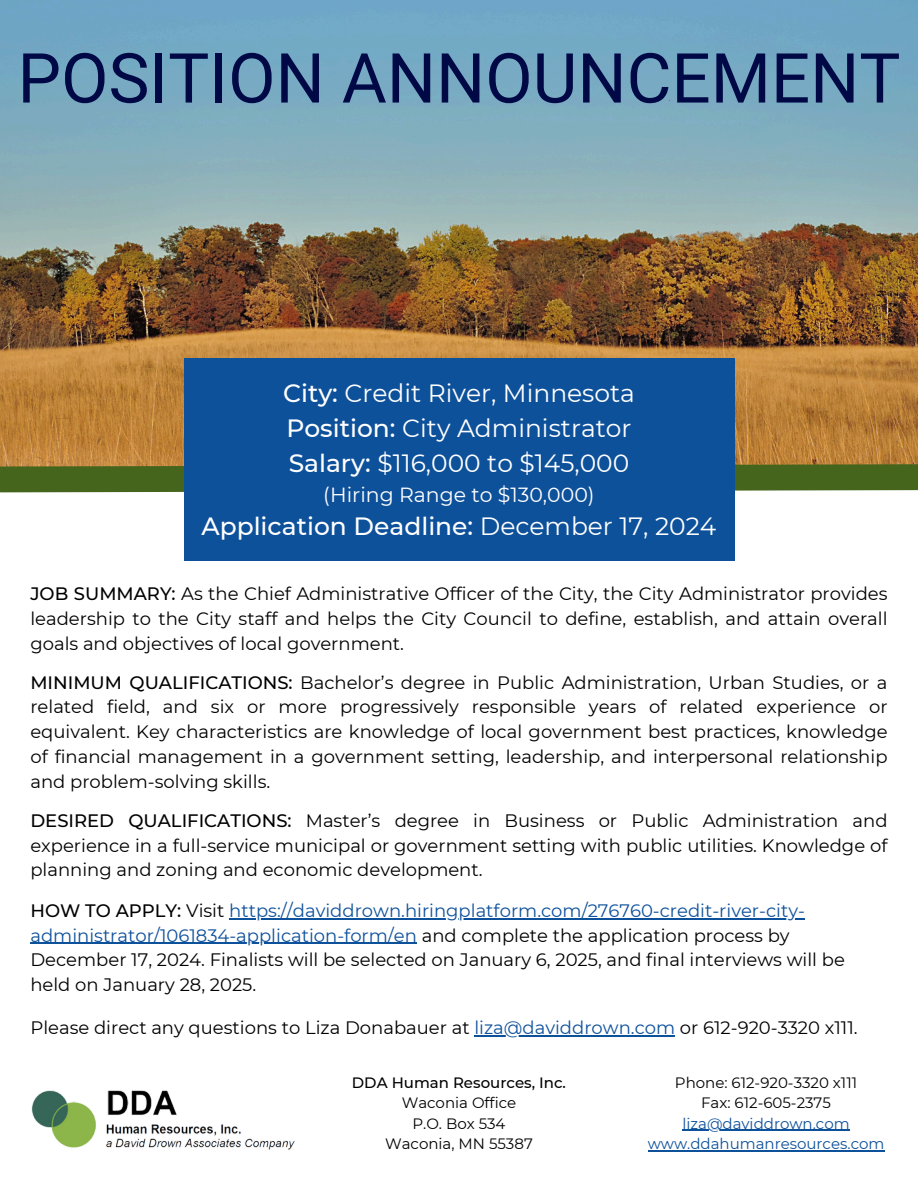
<style>
.page{position:relative;width:918px;height:1188px;background:#fff}
.page>*{position:absolute;margin:0;border:0;box-sizing:border-box;transform-origin:0 0}
.t1{font:69px "Roboto";color:#000946}
.t2{font:24.9px/34.8px "Montserrat";color:#fff}
.t3{font:500 24.9px "Montserrat";color:#fff}
.t4{font:20.4px "Montserrat";color:#fff}
.t5{font:18px/24.8px "Montserrat";color:#000;text-align:justify}
.t6{font:18px "Montserrat";color:#0e519b}
.t7{font:15px "Montserrat";color:#000}
.t8{font:15px/20.2px "Montserrat";color:#0e519b;text-align:center}
.t9{font:500 15px "Montserrat";color:#000}
.s1{font-weight:500}
.s2{font-weight:400}
.s3{font-weight:500;color:#010101}
.s4{font-weight:500;color:#000}
.s5{color:#000}
.s6{color:#0e519b}
</style>
<div class="page">
<img style="left:31px;top:1090px;width:264px;height:60px">
<img style="left:0;top:0;width:918px;height:451px">
<svg style="left:0;top:451px;width:918px;height:54px"></svg>
<div style="left:184px;top:359px;width:550px;height:202px;background:#0e519b"></div>
<hr style="left:229px;top:918px;width:576px;height:1px;background:#0e519b">
<hr style="left:30px;top:943px;width:387px;height:1px;background:#0e519b">
<hr style="left:474px;top:1035px;width:201px;height:1px;background:#0e519b">
<hr style="left:682px;top:1130px;width:168px;height:1px;background:#0e519b">
<hr style="left:648px;top:1150px;width:236px;height:1px;background:#0e519b">
<p class="t1" style="left:18px;top:39px;width:884px">POSITION ANNOUNCEMENT</p>
<h2 class="t2" style="left:283px;top:376px;width:353px"><span class="s1">City:</span> Credit River, Minnesota<br><span class="s1">Position:</span> City Administrator<br><span class="s1">Salary:</span> $116,000 to $145,000</h2>
<p class="t4" style="left:323px;top:482px;width:273px">(Hiring Range to $130,000)</p>
<h2 class="t3" style="left:201px;top:511px;width:516px">Application Deadline: <span class="s2">December 17, 2024</span></h2>
<h2 class="t5" style="left:30px;top:581px;width:859px"><span class="s3">JOB SUMMARY:</span> As the Chief Administrative Officer of the City, the City Administrator provides leadership to the City staff and helps the City Council to define, establish, and attain overall goals and objectives of local government.</h2>
<h3 class="t5" style="left:30px;top:670px;width:859px"><span class="s1">MINIMUM QUALIFICATIONS:</span> Bachelor’s degree in Public Administration, Urban Studies, or a related field, and six or more progressively responsible years of related experience or equivalent. Key characteristics are knowledge of local government best practices, knowledge of financial management in a government setting, leadership, and interpersonal relationship and problem-solving skills.</h3>
<h3 class="t5" style="left:30px;top:808px;width:859px"><span class="s1">DESIRED QUALIFICATIONS:</span> Master’s degree in Business or Public Administration and experience in a full-service municipal or government setting with public utilities. Knowledge of planning and zoning and economic development.</h3>
<h3 class="t6" style="left:30px;top:899px;width:776px"><span class="s4">HOW TO APPLY:</span> <span class="s5">Visit</span> https://daviddrown.hiringplatform.com/276760-credit-river-city-</h3>
<h3 class="t5" style="left:30px;top:923px;width:816px;text-align:left"><span class="s6">administrator/1061834-application-form/en</span> and complete the application process by<br>December 17, 2024. Finalists will be selected on January 6, 2025, and final interviews will be held on January 28, 2025.</h3>
<h3 class="t5" style="left:30px;top:1015px;width:829px">Please direct any questions to Liza Donabauer at <span class="s6">liza@daviddrown.com</span> or 612-920-3320 x111.</h3>
<p class="t9" style="left:352px;top:1074px;width:216px">DDA Human Resources, Inc.</p>
<p class="t7" style="left:402px;top:1094px;width:116px">Waconia Office</p>
<p class="t7" style="left:412px;top:1114px;width:95px">P.O. Box 534</p>
<p class="t7" style="left:385px;top:1134px;width:149px">Waconia, MN 55387</p>
<p class="t7" style="left:675px;top:1074px;width:184px">Phone: 612-920-3320 x111</p>
<p class="t7" style="left:701px;top:1094px;width:131px">Fax: 612-605-2375</p>
<p class="t8" style="left:648px;top:1113px;width:238px">liza@daviddrown.com www.ddahumanresources.com</p>
</div>
